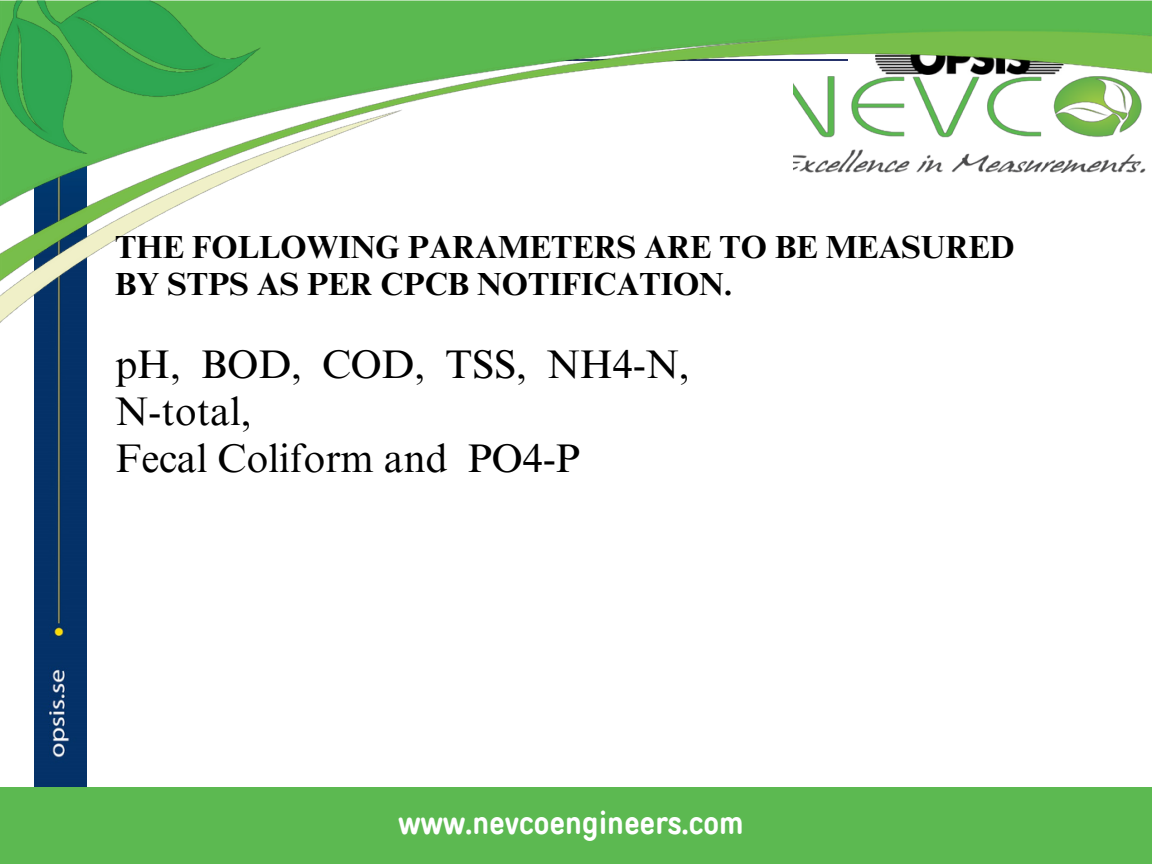
<style>
.page{position:relative;width:1152px;height:864px;background:#fff}
.page>*{position:absolute;margin:0;border:0;box-sizing:border-box;transform-origin:0 0}
.t1{font:40.05px/47.2px "Times NRMT Pro";color:#000}
.t2{font:700 31.95px/37.2px "Times NRMT Pro";color:#000}
.t3{font:700 31.95px "TT Rounds Condensed";letter-spacing:.01em;color:#fff}
</style>
<div class="page">
<img style="left:35px;top:331px;width:51px;height:456px">
<img style="left:0;top:0;width:1152px;height:331px">
<img style="left:0;top:0;width:261px;height:154px">
<img style="left:794px;top:77px;width:358px;height:96px">
<div style="left:0;top:787px;width:1152px;height:77px;background:#5cb951"></div>
<p class="t2" style="left:115px;top:233px;width:901px">THE FOLLOWING PARAMETERS ARE TO BE MEASURED<br>BY STPS AS PER CPCB NOTIFICATION.</p>
<h3 class="t1" style="left:115px;top:345px;width:576px">pH, BOD, COD, TSS, NH4-N,<br>N-total,<br>Fecal Coliform and PO4-P</h3>
<h2 class="t3" style="left:398px;top:803px;width:347px">www.nevcoengineers.com</h2>
</div>
